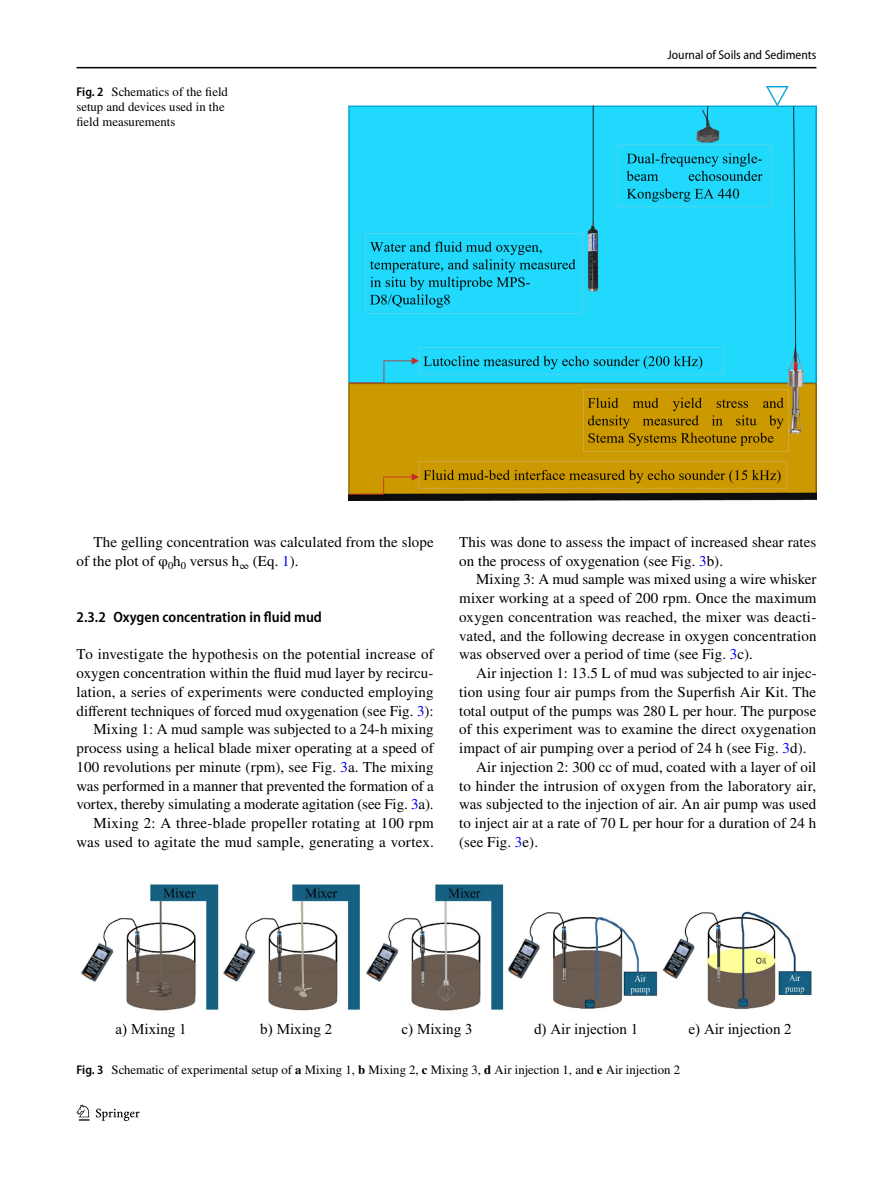
<style>
.page{position:relative;width:893px;height:1187px;background:#fff}
.page>*{position:absolute;margin:0;border:0;box-sizing:border-box;transform-origin:0 0}
.t1{font:15px/18.8px "STIX";letter-spacing:.005em;color:#000}
.t2{font:15px "Times New Roman";color:#000}
.t3{font:600 semi-condensed 15px "Myriad Pro";color:#000}
.t4{font:12.75px/15px "STIX";color:#000}
.t5{font:semi-condensed 12.75px "Myriad Pro";color:#000}
.s1{font-family:"Myriad Pro";font-weight:600;font-stretch:semi-condensed}
.s2{color:#00f}
.s3{font-weight:700}
</style>
<div class="page">
<hr style="left:77px;top:67px;width:739px;height:1px;background:#000">
<svg style="left:77px;top:1104px;width:12px;height:16px"></svg>
<svg style="left:96px;top:1108px;width:44px;height:12px"></svg>
<img style="left:349px;top:87px;width:467px;height:413px">
<img style="left:81px;top:884px;width:731px;height:127px">
<p class="t4" style="left:77px;top:85px;width:153px"><span class="s1">Fig. 2</span> Schematics of the field setup and devices used in the field measurements</p>
<p class="t5" style="left:668px;top:48px;width:150px">Journal of Soils and Sediments</p>
<p class="t1" style="left:77px;top:533px;width:359px;text-indent:17px">The gelling concentration was calculated from the slope of the plot of φ<sub>0</sub>h<sub>0</sub> versus h<sub>∞</sub> (Eq. <span class="s2">1</span>).</p>
<p class="t3" style="left:77px;top:608px;width:247px">2.3.2 Oxygen concentration in fluid mud</p>
<p class="t1" style="left:77px;top:646px;width:359px;text-align:right">To investigate the hypothesis on the potential increase of oxygen concentration within the fluid mud layer by recircu&shy;lation, a series of experiments were conducted employing different techniques of forced mud oxygenation (see Fig. <span class="s2">3</span>):<br>Mixing 1: A mud sample was subjected to a 24-h mixing process using a helical blade mixer operating at a speed of 100 revolutions per minute (rpm), see Fig. <span class="s2">3</span>a. The mixing was performed in a manner that prevented the formation of a vortex, thereby simulating a moderate agitation (see Fig. <span class="s2">3</span>a).<br>Mixing 2: A three-blade propeller rotating at 100 rpm was used to agitate the mud sample, generating a vortex.</p>
<p class="t1" style="left:459px;top:533px;width:359px">This was done to assess the impact of increased shear rates on the process of oxygenation (see Fig. <span class="s2">3</span>b).</p>
<p class="t1" style="left:459px;top:571px;width:359px;text-align:justify;text-indent:17px">Mixing 3: A mud sample was mixed using a wire whisker mixer working at a speed of 200 rpm. Once the maximum oxygen concentration was reached, the mixer was deacti&shy;vated, and the following decrease in oxygen concentration was observed over a period of time (see Fig. <span class="s2">3</span>c).</p>
<p class="t1" style="left:476px;top:664px;width:342px">Air injection 1: 13.5 L of mud was subjected to air injec-</p>
<p class="t1" style="left:459px;top:683px;width:358px">tion using four air pumps from the Superfish Air Kit. The</p>
<p class="t1" style="left:459px;top:702px;width:359px">total output of the pumps was 280 L per hour. The purpose</p>
<p class="t1" style="left:459px;top:721px;width:359px">of this experiment was to examine the direct oxygenation</p>
<p class="t1" style="left:459px;top:739px;width:349px">impact of air pumping over a period of 24 h (see Fig. <span class="s2">3</span>d).</p>
<p class="t1" style="left:476px;top:758px;width:342px">Air injection 2: 300 cc of mud, coated with a layer of oil</p>
<p class="t1" style="left:459px;top:777px;width:359px">to hinder the intrusion of oxygen from the laboratory air,</p>
<p class="t1" style="left:459px;top:796px;width:359px">was subjected to the injection of air. An air pump was used</p>
<p class="t1" style="left:459px;top:814px;width:359px">to inject air at a rate of 70 L per hour for a duration of 24 h</p>
<p class="t1" style="left:459px;top:833px;width:80px">(see Fig. <span class="s2">3</span>e).</p>
<p class="t2" style="left:115px;top:1019px;width:73px">a) Mixing 1</p>
<p class="t2" style="left:260px;top:1019px;width:74px">b) Mixing 2</p>
<p class="t2" style="left:401px;top:1019px;width:73px">c) Mixing 3</p>
<p class="t2" style="left:534px;top:1019px;width:106px">d) Air injection 1</p>
<p class="t2" style="left:688px;top:1019px;width:105px">e) Air injection 2</p>
<p class="t4" style="left:77px;top:1062px;width:605px"><span class="s1">Fig. 3</span> Schematic of experimental setup of <span class="s3">a</span> Mixing 1, <span class="s3">b</span> Mixing 2, <span class="s3">c</span> Mixing 3, <span class="s3">d</span> Air injection 1, and <span class="s3">e</span> Air injection 2</p>
</div>
